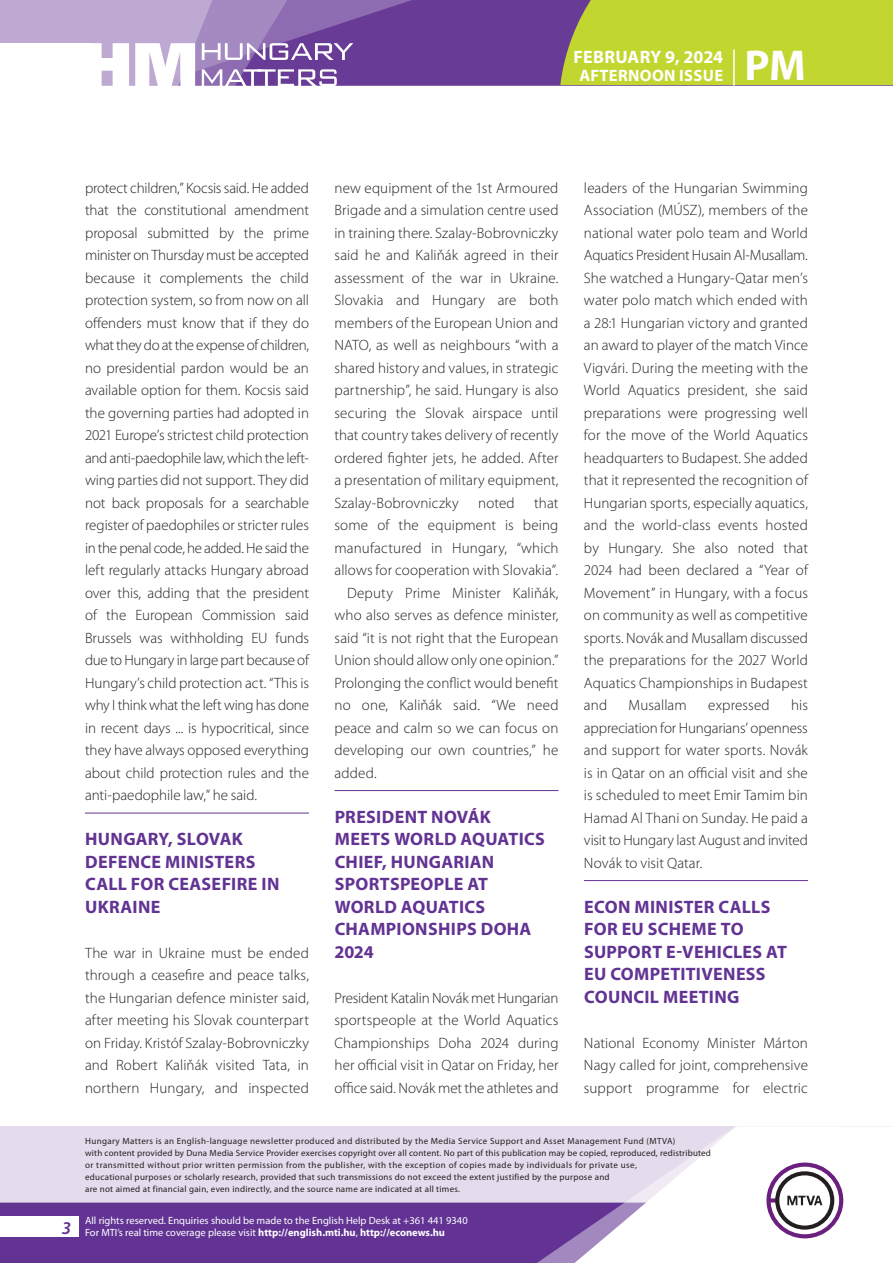
<style>
.page{position:relative;width:893px;height:1263px;background:#fff}
.page>*{position:absolute;margin:0;border:0;box-sizing:border-box;transform-origin:0 0}
.t1{font:700 43.35px "Myriad Pro";color:#fff}
._01_cimsor{font:700 18px/22.5px "Myriad Pro";letter-spacing:.015em;color:#623393}
.t2{font:700 18px "Myriad Pro";letter-spacing:.01em;color:#fff}
.t3{font:italic 600 18px "Myriad Pro";color:#623393}
.t4{font:700 16.5px "Myriad Pro";letter-spacing:.02em;color:#fff}
._03_kenyer_szöveg-1{font:300 15px/22.5px "Myriad Pro";letter-spacing:.005em;color:#231f20;text-align:justify}
._03_kenyer_szöveg-2{font:300 15px/22.5px "Myriad Pro";letter-spacing:.005em;color:#231f20;text-align:justify}
.t5{font:10.5px/12px "Myriad Pro";color:#fff}
.t6{font:9px/12px "Myriad Pro";letter-spacing:.03em;color:#231f20}
.s1{font-weight:700}
</style>
<div class="page">
<div style="left:0;top:1126px;width:893px;height:137px;background:#e4dcec"></div>
<div style="left:0;top:1202px;width:506px;height:61px;background:#623393"></div>
<div style="left:506px;top:1202px;width:43px;height:61px;background:#623393"></div>
<svg style="left:549px;top:1126px;width:344px;height:137px;fill:#fff"></svg>
<svg style="left:766px;top:1162px;width:77px;height:76px"></svg>
<div style="left:0;top:1216px;width:79px;height:20px;background:#fff"></div>
<div style="left:0;top:0;width:893px;height:85px;background:#683b97"></div>
<div style="left:560px;top:0;width:333px;height:85px;background:#c1d72f"></div>
<hr style="left:733px;top:49px;width:2px;height:37px;background:#fff">
<svg style="left:0;top:0;width:479px;height:86px"></svg>
<hr style="left:85px;top:813px;width:224px;height:1px;background:#623393">
<hr style="left:334px;top:790px;width:224px;height:1px;background:#623393">
<hr style="left:584px;top:880px;width:224px;height:1px;background:#623393">
<p class="t2" style="left:573px;top:45px;width:151px">February 9, 2024</p>
<p class="t4" style="left:579px;top:65px;width:134px">AFTERNOON ISSUE</p>
<h1 class="t1" style="left:745px;top:37px;width:63px">PM</h1>
<p class="_03_kenyer_szöveg-2" style="left:85px;top:176px;width:226px">protect children,” Kocsis said. He added that the constitutional amendment proposal submitted by the prime minister on Thursday must be accepted because it complements the child protection system, so from now on all offenders must know that if they do what they do at the expense of children, no presidential pardon would be an available option for them. Kocsis said the governing parties had adopted in 2021 Europe’s strictest child protection and anti-paedophile law, which the left&shy;wing parties did not support. They did not back proposals for a searchable register of paedophiles or stricter rules in the penal code, he added. He said the left regularly attacks Hungary abroad over this, adding that the president of the European Commission said Brussels was withholding EU funds due to Hungary in large part because of Hungary’s child protection act. “This is why I think what the left wing has done in recent days ... is hypocritical, since they have always opposed everything about child protection rules and the anti-paedophile law,” he said.</p>
<p class="_01_cimsor" style="left:85px;top:827px;width:196px">HUNGARY, SLOVAK<br>DEFENCE MINISTERS<br>CALL FOR CEASEFIRE IN<br>UKRAINE</p>
<p class="_03_kenyer_szöveg-1" style="left:85px;top:941px;width:225px">The war in Ukraine must be ended through a ceasefire and peace talks, the Hungarian defence minister said, after meeting his Slovak counterpart on Friday. Kristóf Szalay-Bobrovniczky and Robert Kaliňák visited Tata, in northern Hungary, and inspected</p>
<p class="_03_kenyer_szöveg-1" style="left:334px;top:176px;width:225px">new equipment of the 1st Armoured Brigade and a simulation centre used in training there. Szalay-Bobrovniczky said he and Kaliňák agreed in their assessment of the war in Ukraine.<br>Slovakia and Hungary are both members of the European Union and NATO, as well as neighbours “with a shared history and values, in strategic partnership”, he said. Hungary is also securing the Slovak airspace until that country takes delivery of recently ordered fighter jets, he added. After a presentation of military equipment, Szalay-Bobrovniczky</p>
<p class="_03_kenyer_szöveg-1" style="left:334px;top:491px;width:225px;text-indent:200px">that some of the equipment is being manufactured in Hungary, “which allows for cooperation with Slovakia”.</p>
<p class="_03_kenyer_szöveg-2" style="left:334px;top:581px;width:225px;text-indent:13px">Deputy Prime Minister Kaliňák, who also serves as defence minister, said “it is not right that the European Union should allow only one opinion.” Prolonging the conflict would benefit no one, Kaliňák said. “We need peace and calm so we can focus on developing our own countries,” he added.</p>
<p class="_01_cimsor" style="left:334px;top:805px;width:212px">PRESIDENT NOVÁK<br>MEETS WORLD AQUATICS<br>CHIEF, HUNGARIAN<br>SPORTSPEOPLE AT<br>WORLD AQUATICS<br>CHAMPIONSHIPS DOHA<br>2024</p>
<p class="_03_kenyer_szöveg-1" style="left:334px;top:986px;width:225px">President Katalin Novák met Hungarian sportspeople at the World Aquatics Championships Doha 2024 during her official visit in Qatar on Friday, her office said. Novák met the athletes and</p>
<p class="_03_kenyer_szöveg-1" style="left:478px;top:491px;width:38px">noted</p>
<p class="_03_kenyer_szöveg-1" style="left:584px;top:176px;width:225px">leaders of the Hungarian Swimming Association (MÚSZ), members of the national water polo team and World Aquatics President Husain Al-Musallam.<br>She watched a Hungary-Qatar men’s water polo match which ended with a 28:1 Hungarian victory and granted an award to player of the match Vince Vigvári. During the meeting with the World Aquatics president, she said preparations were progressing well for the move of the World Aquatics headquarters to Budapest. She added that it represented the recognition of Hungarian sports, especially aquatics, and the world-class events hosted by Hungary. She also noted that 2024 had been declared a “Year of Movement” in Hungary, with a focus on community as well as competitive sports. Novák and Musallam discussed the preparations for the 2027 World Aquatics Championships in Budapest and</p>
<p class="_03_kenyer_szöveg-1" style="left:584px;top:694px;width:225px;text-indent:207px">his appreciation for Hungarians’ openness and support for water sports. Novák is in Qatar on an official visit and she is scheduled to meet Emir Tamim bin Hamad Al Thani on Sunday. He paid a visit to Hungary last August and invited Novák to visit Qatar.</p>
<p class="_01_cimsor" style="left:584px;top:895px;width:204px">ECON MINISTER CALLS<br>FOR EU SCHEME TO<br>SUPPORT E-VEHICLES AT<br>EU COMPETITIVENESS<br>COUNCIL MEETING</p>
<p class="_03_kenyer_szöveg-1" style="left:584px;top:1031px;width:225px">National Economy Minister Márton Nagy called for joint, comprehensive support programme for electric</p>
<p class="_03_kenyer_szöveg-1" style="left:629px;top:694px;width:60px">Musallam</p>
<p class="_03_kenyer_szöveg-1" style="left:708px;top:694px;width:63px">expressed</p>
<p class="t3" style="left:62px;top:1217px;width:11px">3</p>
<p class="t6" style="left:85px;top:1134px;width:627px">Hungary Matters is an English-language newsletter produced and distributed by the Media Service Support and Asset Management Fund (MTVA)<br>with content provided by Duna Media Service Provider exercises copyright over all content. No part of this publication may be copied, reproduced, redistributed or transmitted without prior written permission from the publisher, with the exception of copies made by individuals for private use,<br>educational purposes or scholarly research, provided that such transmissions do not exceed the extent justified by the purpose and<br>are not aimed at financial gain, even indirectly, and the source name are indicated at all times.</p>
<p class="t5" style="left:85px;top:1214px;width:384px">All rights reserved. Enquiries should be made to the English Help Desk at +361 441 9340<br>For MTI’s real time coverage please visit <span class="s1">http://english.mti.hu</span>, <span class="s1">http://econews.hu</span></p>
</div>
